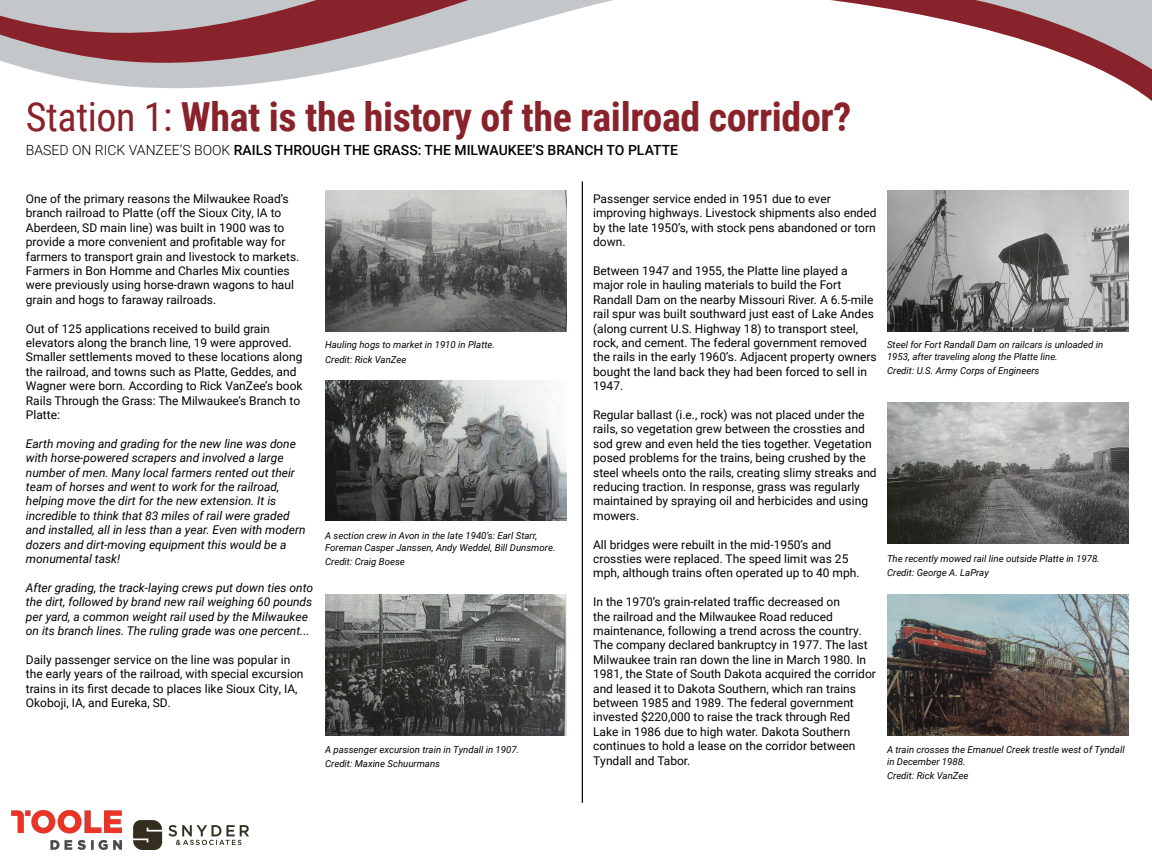
<style>
.page{position:relative;width:1152px;height:864px;background:#fff}
.page>*{position:absolute;margin:0;border:0;box-sizing:border-box;transform-origin:0 0}
.t1{font:700 40px "Roboto Condensed";letter-spacing:-.01em;color:#89232b}
.t2{font:500 14px "Roboto";color:#000}
.t3{font:12px/14.4px "Roboto";color:#000}
.t4{font:italic 12px/14.4px "Roboto";color:#000}
.t5{font:italic 9.6px/14.4px "Roboto";color:#000}
.s1{font-weight:400}
.s2{font-weight:300}
</style>
<div class="page">
<svg style="left:0;top:0;width:614px;height:85px"></svg>
<svg style="left:831px;top:0;width:321px;height:101px"></svg>
<img style="left:133px;top:821px;width:115px;height:29px">
<img style="left:12px;top:811px;width:110px;height:39px">
<img style="left:325px;top:190px;width:241px;height:141px">
<img style="left:325px;top:380px;width:241px;height:141px">
<img style="left:325px;top:595px;width:241px;height:141px">
<img style="left:887px;top:190px;width:241px;height:141px">
<img style="left:887px;top:403px;width:241px;height:141px">
<img style="left:887px;top:595px;width:241px;height:141px">
<hr style="left:582px;top:181px;width:1px;height:622px;background:#000">
<h1 class="t1" style="left:26px;top:89px;width:827px"><span class="s1">Station 1:</span> What is the history of the railroad corridor?</h1>
<p class="t2" style="left:26px;top:141px;width:654px"><span class="s2">BASED ON RICK VANZEE’S BOOK</span> RAILS THROUGH THE GRASS: THE MILWAUKEE’S BRANCH TO PLATTE</p>
<p class="t3" style="left:26px;top:191px;width:275px">One of the primary reasons the Milwaukee Road’s branch railroad to Platte (off the Sioux City, IA to Aberdeen, SD main line) was built in 1900 was to provide a more convenient and profitable way for farmers to transport grain and livestock to markets.<br>Farmers in Bon Homme and Charles Mix counties were previously using horse-drawn wagons to haul grain and hogs to faraway railroads.</p>
<p class="t3" style="left:26px;top:321px;width:278px">Out of 125 applications received to build grain elevators along the branch line, 19 were approved.<br>Smaller settlements moved to these locations along the railroad, and towns such as Platte, Geddes, and Wagner were born. According to Rick VanZee’s book Rails Through the Grass: The Milwaukee’s Branch to Platte:</p>
<p class="t4" style="left:26px;top:436px;width:281px">Earth moving and grading for the new line was done with horse-powered scrapers and involved a large number of men. Many local farmers rented out their team of horses and went to work for the railroad, helping move the dirt for the new extension. It is incredible to think that 83 miles of rail were graded and installed, all in less than a year. Even with modern dozers and dirt-moving equipment this would be a monumental task!</p>
<p class="t4" style="left:26px;top:580px;width:289px">After grading, the track-laying crews put down ties onto the dirt, followed by brand new rail weighing 60 pounds per yard, a common weight rail used by the Milwaukee on its branch lines. The ruling grade was one percent...</p>
<p class="t3" style="left:26px;top:652px;width:279px">Daily passenger service on the line was popular in the early years of the railroad, with special excursion trains in its first decade to places like Sioux City, IA, Okoboji, IA, and Eureka, SD.</p>
<p class="t3" style="left:593px;top:191px;width:285px">Passenger service ended in 1951 due to ever improving highways. Livestock shipments also ended by the late 1950’s, with stock pens abandoned or torn down.</p>
<p class="t3" style="left:593px;top:263px;width:285px">Between 1947 and 1955, the Platte line played a major role in hauling materials to build the Fort Randall Dam on the nearby Missouri River. A 6.5-mile rail spur was built southward just east of Lake Andes (along current U.S. Highway 18) to transport steel, rock, and cement. The federal government removed the rails in the early 1960’s. Adjacent property owners bought the land back they had been forced to sell in 1947.</p>
<p class="t3" style="left:593px;top:407px;width:285px">Regular ballast (i.e., rock) was not placed under the rails, so vegetation grew between the crossties and sod grew and even held the ties together. Vegetation posed problems for the trains, being crushed by the steel wheels onto the rails, creating slimy streaks and reducing traction. In response, grass was regularly maintained by spraying oil and herbicides and using mowers.</p>
<p class="t3" style="left:593px;top:537px;width:268px">All bridges were rebuilt in the mid-1950’s and crossties were replaced. The speed limit was 25 mph, although trains often operated up to 40 mph.</p>
<p class="t3" style="left:593px;top:594px;width:284px">In the 1970’s grain-related traffic decreased on<br>the railroad and the Milwaukee Road reduced maintenance, following a trend across the country.<br>The company declared bankruptcy in 1977. The last Milwaukee train ran down the line in March 1980. In 1981, the State of South Dakota acquired the corridor and leased it to Dakota Southern, which ran trains between 1985 and 1989. The federal government invested $220,000 to raise the track through Red Lake in 1986 due to high water. Dakota Southern continues to hold a lease on the corridor between Tyndall and Tabor.</p>
<p class="t5" style="left:325px;top:337px;width:171px">Hauling hogs to market in 1910 in Platte.<br>Credit: Rick VanZee</p>
<p class="t5" style="left:325px;top:530px;width:232px;line-height:11.5px">A section crew in Avon in the late 1940’s: Earl Starr,<br>Foreman Casper Janssen, Andy Weddel, Bill Dunsmore.</p>
<p class="t5" style="left:325px;top:554px;width:81px">Credit: Craig Boese</p>
<p class="t5" style="left:325px;top:742px;width:196px">A passenger excursion train in Tyndall in 1907.<br>Credit: Maxine Schuurmans</p>
<p class="t5" style="left:887px;top:339px;width:218px;line-height:11.5px">Steel for Fort Randall Dam on railcars is unloaded in<br>1953, after traveling along the Platte line.</p>
<p class="t5" style="left:887px;top:363px;width:154px">Credit: U.S. Army Corps of Engineers</p>
<p class="t5" style="left:887px;top:551px;width:214px">The recently mowed rail line outside Platte in 1978.<br>Credit: George A. LaPray</p>
<p class="t5" style="left:887px;top:744px;width:239px;line-height:11.5px">A train crosses the Emanuel Creek trestle west of Tyndall in December 1988.</p>
<p class="t5" style="left:887px;top:768px;width:83px">Credit: Rick VanZee</p>
</div>
